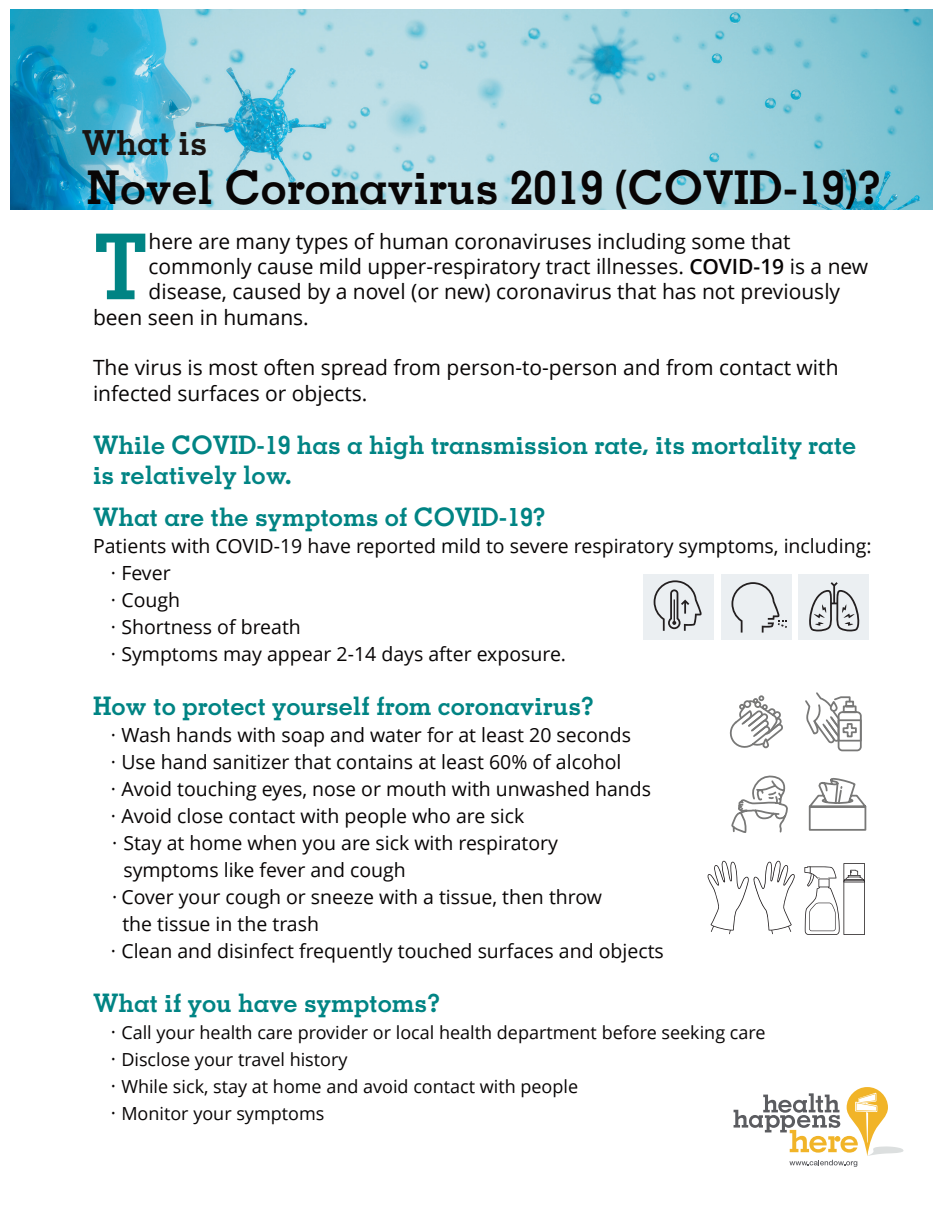
<style>
.page{position:relative;width:945px;height:1215px;background:#fff}
.page>*{position:absolute;margin:0;border:0;box-sizing:border-box;transform-origin:0 0}
.t1{font:700 90.9px "Memphis LT Std";color:#008484}
.t2{font:700 46.5px "Memphis LT Std";color:#080505}
.t3{font:700 34.5px "Memphis LT Std";color:#1a1412}
.t4{font:700 25.5px/30.6px "Memphis LT Std";color:#008484}
.t5{font:21px/25.3px "Open Sans";color:#080505}
.t6{font:19.5px/27px "Open Sans";color:#080505}
.t7{font:18px "Open Sans";color:#080505}
.s1{font-weight:600}
.s2{font-size:19.5px}
</style>
<div class="page">
<img style="left:10px;top:9px;width:923px;height:200px">
<svg style="left:734px;top:1087px;width:170px;height:80px"></svg>
<div style="left:644px;top:575px;width:70px;height:65px;background:#ebeff2"></div>
<svg style="left:654px;top:580px;width:48px;height:51px"></svg>
<svg style="left:729px;top:692px;width:133px;height:60px"></svg>
<div style="left:830px;top:701px;width:8px;height:11px;border:2px solid #787877;border-radius:3px"></div>
<svg style="left:731px;top:775px;width:136px;height:58px"></svg>
<svg style="left:707px;top:860px;width:88px;height:74px"></svg>
<svg style="left:804px;top:863px;width:61px;height:72px"></svg>
<div style="left:721px;top:575px;width:70px;height:65px;background:#ebeff2"></div>
<svg style="left:731px;top:582px;width:56px;height:51px"></svg>
<div style="left:799px;top:575px;width:70px;height:65px;background:#ebeff2"></div>
<svg style="left:809px;top:582px;width:51px;height:49px"></svg>
<p class="t3" style="left:82px;top:123px;width:127px">What is</p>
<p class="t2" style="left:87px;top:161px;width:796px">Novel Coronavirus 2019 (COVID-19)?</p>
<p class="t1" style="left:93px;top:215px;width:57px">T</p>
<p class="t5" style="left:148px;top:228px;width:643px">here are many types of human coronaviruses including some that</p>
<p class="t5" style="left:148px;top:253px;width:721px">commonly cause mild upper-respiratory tract illnesses. <span class="s1">COVID-19</span> is a new</p>
<p class="t5" style="left:148px;top:278px;width:693px">disease, caused by a novel (or new) coronavirus that has not previously</p>
<p class="t5" style="left:93px;top:304px;width:217px">been seen in humans.</p>
<p class="t5" style="left:93px;top:354px;width:747px">The virus is most often spread from person-to-person and from contact with infected surfaces or objects.</p>
<p class="t4" style="left:93px;top:429px;width:765px">While COVID-19 has a high transmission rate, its mortality rate is relatively low.</p>
<p class="t4" style="left:93px;top:502px;width:454px">What are the symptoms of COVID-19?</p>
<p class="t6" style="left:93px;top:532px;width:780px">Patients with COVID-19 have reported mild to severe respiratory symptoms, including:</p>
<p class="t6" style="left:111px;top:559px;width:61px">· Fever</p>
<p class="t6" style="left:111px;top:586px;width:71px">· Cough</p>
<p class="t6" style="left:111px;top:613px;width:191px">· Shortness of breath</p>
<p class="t6" style="left:111px;top:640px;width:457px">· Symptoms may appear 2-14 days after exposure.</p>
<p class="t4" style="left:93px;top:691px;width:502px">How to protect yourself from coronavirus?</p>
<p class="t6" style="left:111px;top:721px;width:522px">· Wash hands with soap and water for at least 20 seconds</p>
<p class="t6" style="left:111px;top:748px;width:512px">· Use hand sanitizer that contains at least 60% of alcohol</p>
<p class="t6" style="left:111px;top:775px;width:542px">· Avoid touching eyes, nose or mouth with unwashed hands</p>
<p class="t6" style="left:111px;top:802px;width:415px">· Avoid close contact with people who are sick</p>
<p class="t6" style="left:123px;top:829px;width:436px;text-indent:-11px">· Stay at home when you are sick with respiratory symptoms like fever and cough</p>
<p class="t6" style="left:122px;top:883px;width:481px;text-indent:-10px">· Cover your cough or sneeze with a tissue, then throw the tissue in the trash</p>
<p class="t6" style="left:111px;top:937px;width:554px">· Clean and disinfect frequently touched surfaces and objects</p>
<p class="t4" style="left:93px;top:988px;width:349px">What if you have symptoms?</p>
<p class="t7" style="left:111px;top:1020px;width:656px"><span class="s2">·</span> Call your health care provider or local health department before seeking care</p>
<p class="t7" style="left:111px;top:1047px;width:238px"><span class="s2">·</span> Disclose your travel history</p>
<p class="t7" style="left:111px;top:1074px;width:469px"><span class="s2">·</span> While sick, stay at home and avoid contact with people</p>
<p class="t7" style="left:111px;top:1101px;width:215px"><span class="s2">·</span> Monitor your symptoms</p>
</div>
